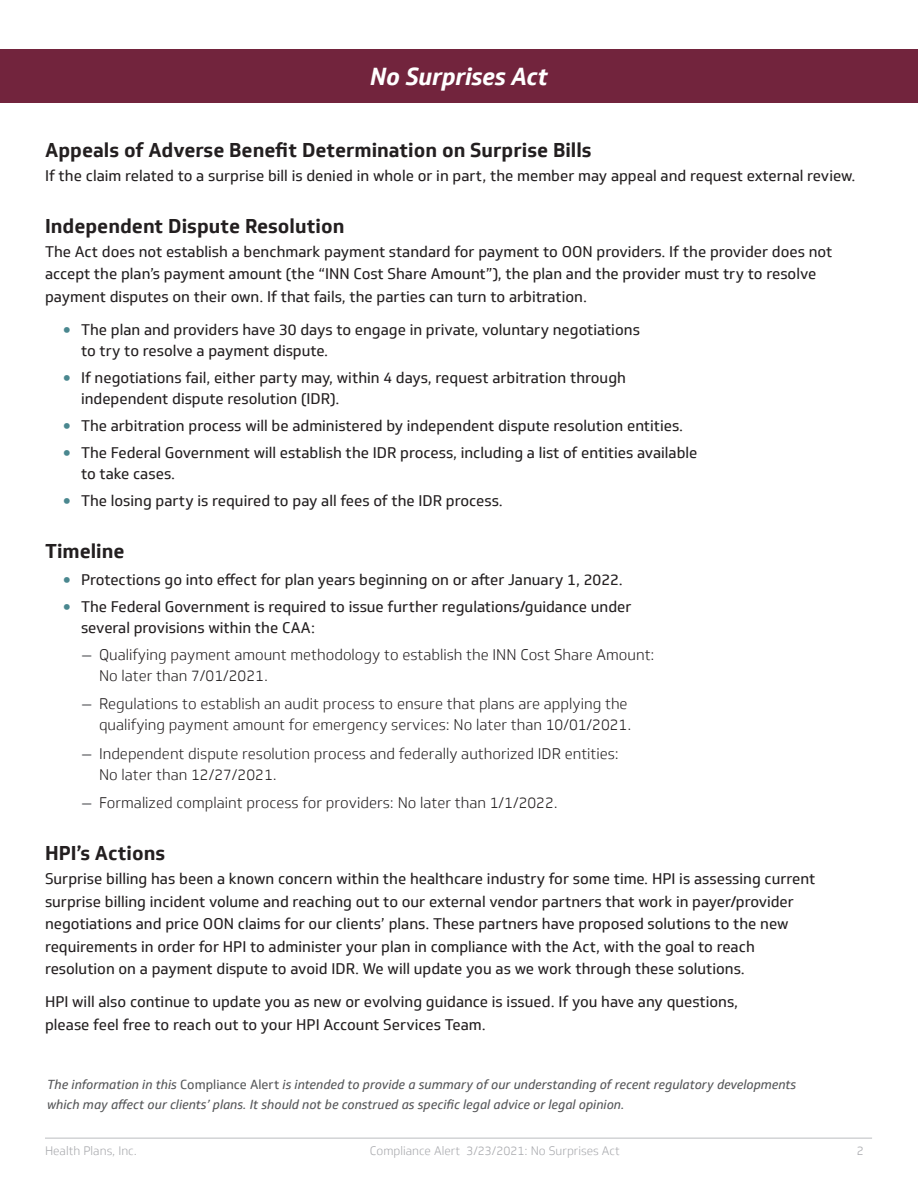
<style>
.page{position:relative;width:918px;height:1188px;background:#fff}
.page>*{position:absolute;margin:0;border:0;box-sizing:border-box;transform-origin:0 0}
.t1{font:italic 700 24px "Soleto";letter-spacing:-.01em;color:#fff}
.t2{font:700 19.5px "Soleto";color:#231f20}
.t3{font:15px/22.5px "Soleto";color:#231f20}
.t4{font:300 15px/21px "Soleto";color:#231f20}
.t5{font:italic 12.75px/19.5px "Soleto";color:#57585a}
.t6{font:300 12px "Soleto";color:#a8a9ad}
.s1{font-family:"Lato";font-weight:700;font-size:13.5px;color:#6c6d70}
.s2{font-style:normal}
</style>
<div class="page">
<hr style="left:45px;top:1138px;width:827px;height:1px;background:#bcbdc0">
<div style="left:0;top:50px;width:918px;height:54px;background:#72243d"></div>
<h1 class="t1" style="left:370px;top:62px;width:179px">No Surprises Act</h1>
<h2 class="t2" style="left:45px;top:138px;width:548px">Appeals of Adverse Benefit Determination on Surprise Bills</h2>
<p class="t3" style="left:45px;top:165px;width:812px">If the claim related to a surprise bill is denied in whole or in part, the member may appeal and request external review.</p>
<h2 class="t2" style="left:45px;top:214px;width:301px">Independent Dispute Resolution</h2>
<p class="t3" style="left:45px;top:240px;width:789px">The Act does not establish a benchmark payment standard for payment to OON providers. If the provider does not accept the plan’s payment amount (the “INN Cost Share Amount”), the plan and the provider must try to resolve payment disputes on their own. If that fails, the parties can turn to arbitration.</p>
<p class="t3" style="left:81px;top:319px;width:560px;line-height:21px">The plan and providers have 30 days to engage in private, voluntary negotiations to try to resolve a payment dispute.</p>
<p class="t3" style="left:81px;top:367px;width:546px;line-height:21px">If negotiations fail, either party may, within 4 days, request arbitration through independent dispute resolution (IDR).</p>
<p class="t3" style="left:81px;top:412px;width:618px;line-height:27px">The arbitration process will be administered by independent dispute resolution entities.<br>The Federal Government will establish the IDR process, including a list of entities available</p>
<p class="t3" style="left:81px;top:460px;width:423px;line-height:27px">to take cases.<br>The losing party is required to pay all fees of the IDR process.</p>
<h2 class="t2" style="left:45px;top:539px;width:81px">Timeline</h2>
<p class="t3" style="left:81px;top:566px;width:552px;line-height:27px">Protections go into effect for plan years beginning on or after January 1, 2022.<br>The Federal Government is required to issue further regulations/guidance under</p>
<p class="t3" style="left:81px;top:616px;width:235px">several provisions within the CAA:</p>
<p class="t4" style="left:99px;top:644px;width:557px;text-indent:-18px"><span class="s1">—</span> Qualifying payment amount methodology to establish the INN Cost Share Amount:<br>No later than 7/01/2021.</p>
<p class="t4" style="left:81px;top:694px;width:552px;text-align:right"><span class="s1">—</span> Regulations to establish an audit process to ensure that plans are applying the qualifying payment amount for emergency services: No later than 10/01/2021.</p>
<p class="t4" style="left:99px;top:743px;width:521px;text-indent:-18px"><span class="s1">—</span> Independent dispute resolution process and federally authorized IDR entities:<br>No later than 12/27/2021.</p>
<p class="t4" style="left:81px;top:793px;width:478px"><span class="s1">—</span> Formalized complaint process for providers: No later than 1/1/2022.</p>
<h2 class="t2" style="left:45px;top:841px;width:122px">HPI’s Actions</h2>
<p class="t3" style="left:45px;top:868px;width:772px">Surprise billing has been a known concern within the healthcare industry for some time. HPI is assessing current surprise billing incident volume and reaching out to our external vendor partners that work in payer/provider negotiations and price OON claims for our clients’ plans. These partners have proposed solutions to the new requirements in order for HPI to administer your plan in compliance with the Act, with the goal to reach resolution on a payment dispute to avoid IDR. We will update you as we work through these solutions.</p>
<p class="t3" style="left:45px;top:991px;width:695px">HPI will also continue to update you as new or evolving guidance is issued. If you have any questions, please feel free to reach out to your HPI Account Services Team.</p>
<p class="t5" style="left:47px;top:1075px;width:751px">The information in this <span class="s2">Compliance Alert</span> is intended to provide a summary of our understanding of recent regulatory developments which may affect our clients’ plans. It should not be construed as specific legal advice or legal opinion.</p>
<p class="t6" style="left:45px;top:1144px;width:94px">Health Plans, Inc.</p>
<p class="t6" style="left:370px;top:1144px;width:252px">Compliance Alert 3/23/2021: No Surprises Act</p>
<p class="t6" style="left:857px;top:1144px;width:9px">2</p>
</div>
